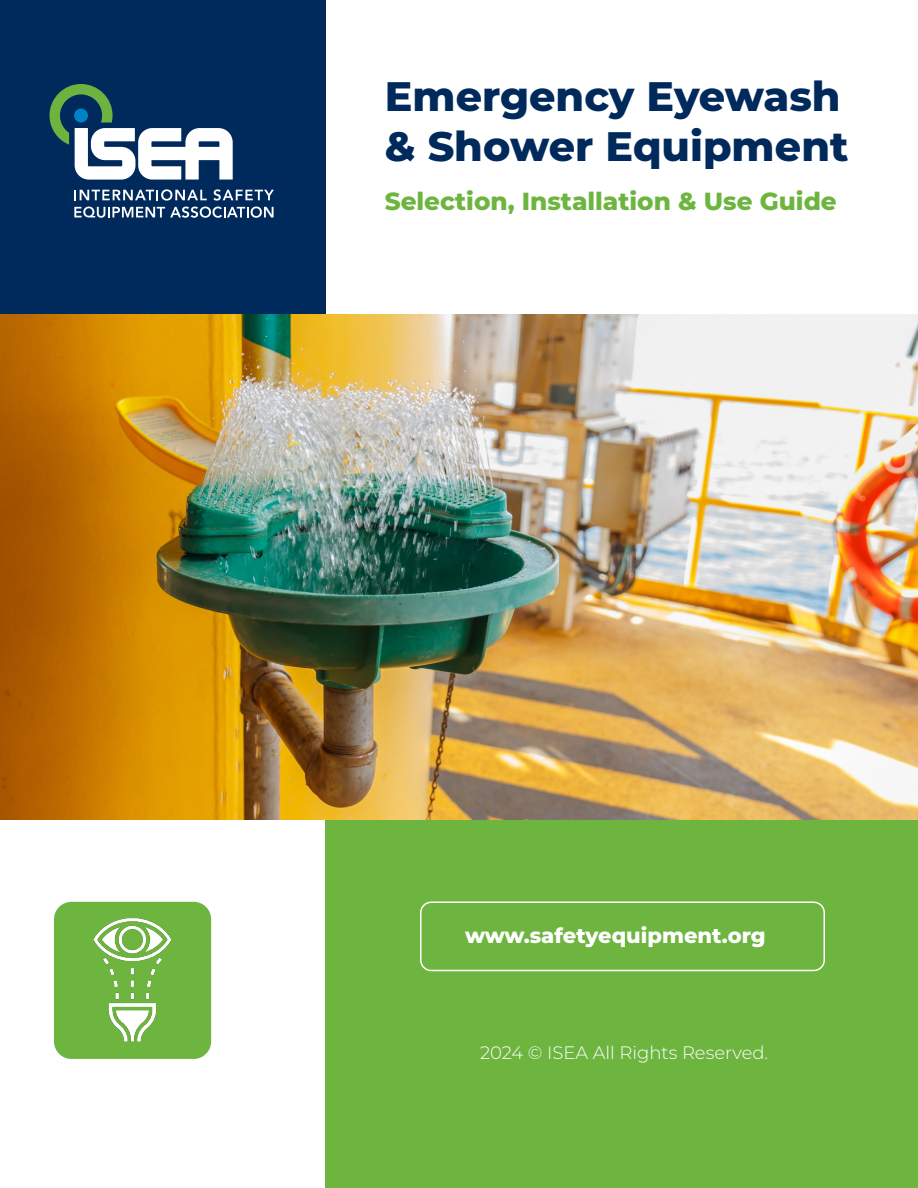
<style>
.page{position:relative;width:918px;height:1188px;background:#fff}
.page>*{position:absolute;margin:0;border:0;box-sizing:border-box;transform-origin:0 0}
.t1{font:800 41.25px/49.3px "Montserrat";color:#002a5c}
.t2{font:800 24.75px "Montserrat";color:#6eb540}
.t3{font:800 21px "Montserrat";color:#fff}
.t4{font:300 18px "Montserrat";color:#fff}
</style>
<div class="page">
<div style="left:0;top:0;width:326px;height:656px;background:#002a5c"></div>
<div style="left:326px;top:386px;width:592px;height:802px;background:#6eb540"></div>
<img style="left:0;top:314px;width:918px;height:506px">
<svg style="left:74px;top:189px;width:133px;height:12px"></svg>
<svg style="left:213px;top:189px;width:61px;height:12px"></svg>
<svg style="left:74px;top:207px;width:200px;height:11px"></svg>
<svg style="left:50px;top:84px;width:183px;height:96px"></svg>
<div style="left:420px;top:902px;width:405px;height:69px;border:2px solid #fff;border-radius:10px"></div>
<img style="left:54px;top:902px;width:157px;height:157px">
<p class="t1" style="left:385px;top:71px;width:465px">Emergency Eyewash &amp; Shower Equipment</p>
<p class="t2" style="left:385px;top:185px;width:454px">Selection, Installation &amp; Use Guide</p>
<p class="t3" style="left:465px;top:921px;width:302px">www.safetyequipment.org</p>
<p class="t4" style="left:480px;top:1040px;width:290px">2024 © ISEA All Rights Reserved.</p>
</div>
